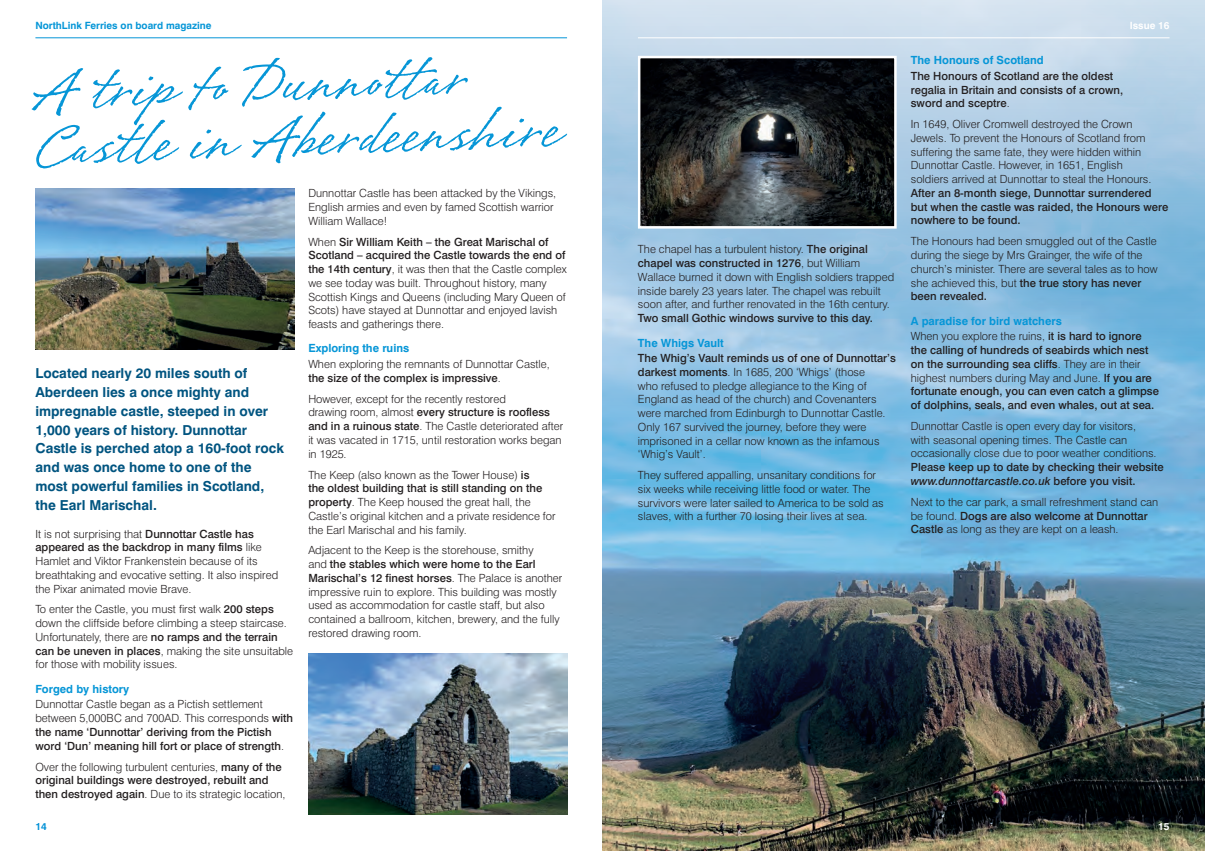
<style>
.page{position:relative;width:1205px;height:851px;background:#fff}
.page>*{position:absolute;margin:0;border:0;box-sizing:border-box;transform-origin:0 0}
.t1{font:52.5px/55px "Viento";color:#0696d7}
.t2{font:700 13.75px/18.8px "Swiss 721";color:#005480}
.t3{font:300 11.25px/13.8px "Swiss 721";color:#231f20}
.t4{font:500 11.25px/13.8px "Swiss 721";color:#231f20}
.t5{font:700 11.25px/15.5px "Swiss 721";color:#0696d7}
.t6{font:700 10px "Swiss 721";color:#0696d7}
.t7{font:700 10px "Swiss 721";color:#fff}
.t8{font:700 10px "Swiss 721";color:#0090d6}
.s1{font-weight:500}
.s2{font-weight:300}
.s3{font-weight:300;color:#231f20}
.s4{font-weight:500;color:#231f20}
.s5{font-style:italic}
</style>
<div class="page">
<img style="left:602px;top:766px;width:603px;height:84px">
<svg style="left:602px;top:0;width:603px;height:766px"></svg>
<img style="left:35px;top:189px;width:259px;height:160px">
<img style="left:308px;top:653px;width:259px;height:160px">
<img style="left:641px;top:59px;width:252px;height:166px">
<div style="left:638px;top:56px;width:258px;height:172px;border:2px solid #fff"></div>
<hr style="left:638px;top:37px;width:531px;height:1px;background:#fff">
<hr style="left:35px;top:37px;width:532px;height:1px;background:#0696d7">
<p class="t6" style="left:35px;top:19px;width:178px">NorthLink Ferries on board magazine</p>
<h1 class="t1" style="left:29px;top:69px;width:530px;rotate:-2deg">A trip to Dunnott ar<br>Castle in Aberdeenshire</h1>
<p class="t2" style="left:35px;top:364px;width:250px">Located nearly 20 miles south of<br>Aberdeen lies a once mighty and impregnable castle, steeped in over<br>1,000 years of history. Dunnottar<br>Castle is perched atop a 160-foot rock and was once home to one of the most powerful families in Scotland, the Earl Marischal.</p>
<p class="t3" style="left:35px;top:526px;width:244px">It is not surprising that <span class="s1">Dunnottar Castle has appeared as the backdrop in many films</span> like Hamlet and Viktor Frankenstein because of its breathtaking and evocative setting. It also inspired the Pixar animated movie Brave.</p>
<p class="t3" style="left:35px;top:602px;width:259px">To enter the Castle, you must first walk <span class="s1">200 steps </span>down the cliffside before climbing a steep staircase.<br>Unfortunately, there are <span class="s1">no ramps and the terrain can be uneven in places</span>, making the site unsuitable for those with mobility issues.</p>
<p class="t5" style="left:35px;top:681px;width:95px">Forged by history</p>
<p class="t4" style="left:35px;top:697px;width:259px"><span class="s2">Dunnottar Castle began as a Pictish settlement between 5,000BC and 700AD. This corresponds</span> with the name ‘Dunnottar’ deriving from the Pictish word ‘Dun’ meaning hill fort or place of strength<span class="s2">.</span></p>
<p class="t4" style="left:35px;top:759px;width:251px"><span class="s2">Over the following turbulent centuries,</span> many of the original buildings were destroyed, rebuilt and then destroyed again<span class="s2">. Due to its strategic location,</span></p>
<p class="t8" style="left:35px;top:820px;width:13px">14</p>
<p class="t3" style="left:308px;top:186px;width:249px">Dunnottar Castle has been attacked by the Vikings,<br>English armies and even by famed Scottish warrior<br>William Wallace!</p>
<p class="t3" style="left:308px;top:234px;width:260px">When <span class="s1">Sir William Keith – the Great Marischal of Scotland – acquired the Castle towards the end of the 14th century</span>, it was then that the Castle complex we see today was built. Throughout history, many Scottish Kings and Queens (including Mary Queen of Scots) have stayed at Dunnottar and enjoyed lavish feasts and gatherings there.</p>
<p class="t5" style="left:308px;top:340px;width:102px">Exploring the ruins</p>
<p class="t3" style="left:308px;top:357px;width:243px">When exploring the remnants of Dunnottar Castle, <span class="s1">the size of the complex is impressive</span>.</p>
<p class="t3" style="left:308px;top:391px;width:256px">However, except for the recently restored<br>drawing room, almost <span class="s1">every structure is roofless and in a ruinous state</span>. The Castle deteriorated after it was vacated in 1715, until restoration works began in 1925.</p>
<p class="t3" style="left:308px;top:467px;width:249px">The Keep (also known as the Tower House) <span class="s1">is<br>the oldest building that is still standing on the property</span>. The Keep housed the great hall, the Castle’s original kitchen and a private residence for the Earl Marischal and his family.</p>
<p class="t3" style="left:308px;top:543px;width:255px">Adjacent to the Keep is the storehouse, smithy<br>and <span class="s1">the stables which were home to the Earl Marischal’s 12 finest horses</span>. The Palace is another impressive ruin to explore. This building was mostly used as accommodation for castle staff, but also contained a ballroom, kitchen, brewery, and the fully restored drawing room.</p>
<p class="t3" style="left:638px;top:242px;width:258px">The chapel has a turbulent history. <span class="s1">The original chapel was constructed in 1276</span>, but William Wallace burned it down with English soldiers trapped inside barely 23 years later. The chapel was rebuilt soon after, and further renovated in the 16th century.</p>
<p class="t4" style="left:638px;top:311px;width:237px">Two small Gothic windows survive to this day.</p>
<p class="t5" style="left:638px;top:334px;width:87px">The Whigs Vault</p>
<p class="t3" style="left:638px;top:351px;width:259px"><span class="s1">The Whig’s Vault reminds us of one of Dunnottar’s darkest moments</span>. In 1685, 200 ‘Whigs’ (those<br>who refused to pledge allegiance to the King of England as head of the church) and Covenanters were marched from Edinburgh to Dunnottar Castle.<br>Only 167 survived the journey, before they were imprisoned in a cellar now known as the infamous ‘Whig’s Vault’.</p>
<p class="t3" style="left:638px;top:468px;width:247px">They suffered appalling, unsanitary conditions for six weeks while receiving little food or water. The survivors were later sailed to America to be sold as slaves, with a further 70 losing their lives at sea.</p>
<p class="t7" style="left:1130px;top:19px;width:41px">Issue 16</p>
<p class="t5" style="left:911px;top:52px;width:134px">The Honours of Scotland</p>
<p class="t4" style="left:911px;top:69px;width:214px">The Honours of Scotland are the oldest regalia in Britain and consists of a crown, sword and sceptre<span class="s2">.</span></p>
<p class="t3" style="left:911px;top:117px;width:242px">In 1649, Oliver Cromwell destroyed the Crown Jewels. To prevent the Honours of Scotland from suffering the same fate, they were hidden within Dunnottar Castle. However, in 1651, English soldiers arrived at Dunnottar to steal the Honours.</p>
<p class="t4" style="left:911px;top:186px;width:259px">After an 8-month siege, Dunnottar surrendered but when the castle was raided, the Honours were nowhere to be found.</p>
<p class="t3" style="left:911px;top:234px;width:248px">The Honours had been smuggled out of the Castle during the siege by Mrs Grainger, the wife of the church’s minister. There are several tales as to how she achieved this, but <span class="s1">the true story has never been revealed.</span></p>
<p class="t5" style="left:911px;top:313px;width:232px">A paradise for bird watchers<br><span class="s3">When you explore the ruins,</span> <span class="s4">it is hard to ignore</span></p>
<p class="t4" style="left:911px;top:343px;width:250px">the calling of hundreds of seabirds which nest on the surrounding sea cliffs<span class="s2">. They are in their highest numbers during May and June.</span> If you are fortunate enough, you can even catch a glimpse of dolphins, seals, and even whales, out at sea.</p>
<p class="t3" style="left:911px;top:419px;width:247px">Dunnottar Castle is open every day for visitors, with seasonal opening times. The Castle can occasionally close due to poor weather conditions.</p>
<p class="t4" style="left:911px;top:460px;width:254px">Please keep up to date by checking their website <span class="s5">www.dunnottarcastle.co.uk</span> before you visit.</p>
<p class="t3" style="left:911px;top:494px;width:249px">Next to the car park, a small refreshment stand can be found. <span class="s1">Dogs are also welcome at Dunnottar<br>Castle</span> as long as they are kept on a leash.</p>
<p class="t7" style="left:1158px;top:820px;width:13px">15</p>
</div>
